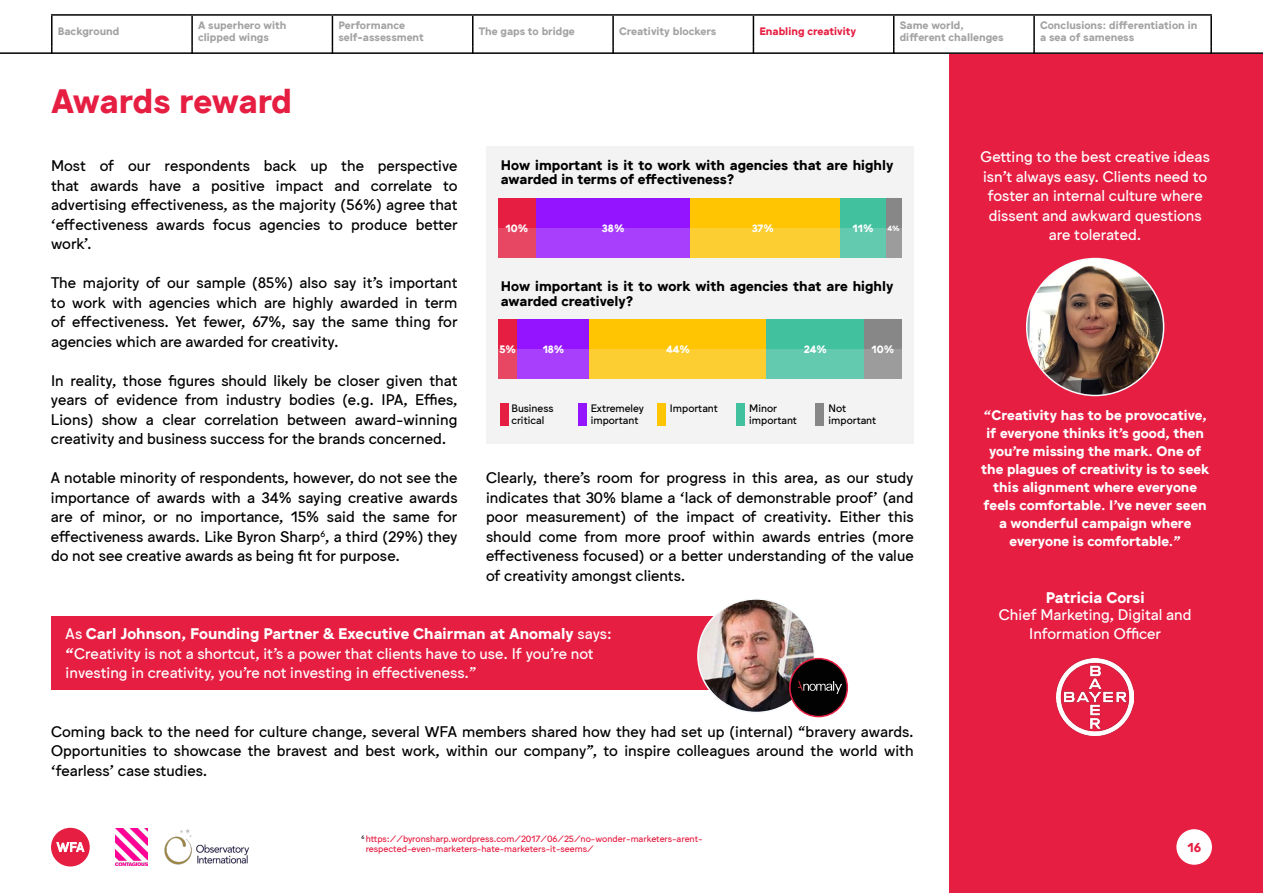
<style>
.page{position:relative;width:1263px;height:893px;background:#fff}
.page>*{position:absolute;margin:0;border:0;box-sizing:border-box;transform-origin:0 0}
.t1{font:700 33px "Jungka";letter-spacing:-.01em;color:#e61e42}
.t2{font:15px/19.5px "Jungka";color:#000;text-align:justify}
.t3{font:15px/19.5px "Jungka";color:#fff;text-align:center}
.t4{font:700 15px "Jungka";color:#fff}
.t5{font:700 13.5px/18px "Jungka";color:#fff;text-align:center}
.t6{font:700 13.5px/14.9px "Jungka";color:#000}
.t7{font:700 12.75px "Jungka";color:#e61e42}
.t8{font:700 10.5px/11.6px "Jungka";color:#a3a3a4}
.t9{font:10.5px/12px "Jungka";color:#000}
.t10{font:700 10.5px "Jungka";letter-spacing:-.01em;color:#fff}
.t11{font:700 10.5px "Jungka";color:#e61e42}
.t12{font:9px/9.9px "Jungka";color:#e61e42}
.t13{font:700 7.5px "Jungka";color:#fff}
.s1{font-weight:700}
</style>
<div class="page">
<hr style="left:51px;top:16px;width:2px;height:31px;background:#000">
<hr style="left:51px;top:14px;width:141px;height:2px;background:#000">
<hr style="left:192px;top:14px;width:140px;height:2px;background:#000">
<hr style="left:332px;top:14px;width:141px;height:2px;background:#000">
<hr style="left:473px;top:14px;width:140px;height:2px;background:#000">
<hr style="left:613px;top:14px;width:140px;height:2px;background:#000">
<hr style="left:753px;top:14px;width:141px;height:2px;background:#000">
<hr style="left:894px;top:14px;width:140px;height:2px;background:#000">
<hr style="left:1034px;top:14px;width:178px;height:2px;background:#000">
<hr style="left:191px;top:16px;width:2px;height:31px;background:#000">
<hr style="left:332px;top:16px;width:1px;height:31px;background:#000">
<hr style="left:472px;top:16px;width:1px;height:31px;background:#000">
<hr style="left:612px;top:16px;width:2px;height:31px;background:#000">
<hr style="left:753px;top:16px;width:1px;height:31px;background:#000">
<hr style="left:893px;top:16px;width:1px;height:31px;background:#000">
<hr style="left:1033px;top:16px;width:2px;height:31px;background:#000">
<hr style="left:1210px;top:16px;width:2px;height:31px;background:#000">
<hr style="left:0;top:52px;width:1263px;height:2px;background:#000">
<div style="left:949px;top:54px;width:314px;height:839px;background:#e61e42"></div>
<img style="left:1027px;top:259px;width:137px;height:136px;border-radius:68px">
<div style="left:486px;top:147px;width:428px;height:297px;background:#f3f3f3"></div>
<div style="left:51px;top:616px;width:727px;height:73px;background:#e61e42"></div>
<img style="left:698px;top:601px;width:114px;height:111px">
<div style="left:790px;top:659px;width:57px;height:58px;background:#020203;border-radius:50%"></div>
<img style="left:798px;top:681px;width:43px;height:13px">
<div style="left:789px;top:658px;width:59px;height:59px;border:2px solid #e61e42;border-radius:50%"></div>
<div style="left:498px;top:198px;width:38px;height:60px;background:#e61e42"></div>
<div style="left:498px;top:319px;width:20px;height:60px;background:#e61e42"></div>
<div style="left:500px;top:403px;width:8px;height:23px;background:#e61e42"></div>
<div style="left:579px;top:403px;width:8px;height:23px;background:#9514ff"></div>
<div style="left:657px;top:403px;width:8px;height:23px;background:#ffc502"></div>
<div style="left:737px;top:403px;width:8px;height:23px;background:#42c19f"></div>
<div style="left:816px;top:403px;width:8px;height:23px;background:#878787"></div>
<div style="left:536px;top:198px;width:154px;height:60px;background:#9514ff"></div>
<div style="left:518px;top:319px;width:72px;height:60px;background:#9514ff"></div>
<div style="left:690px;top:198px;width:150px;height:60px;background:#ffc502"></div>
<div style="left:590px;top:319px;width:176px;height:60px;background:#ffc502"></div>
<div style="left:885px;top:198px;width:17px;height:60px;background:#878787"></div>
<div style="left:864px;top:319px;width:38px;height:60px;background:#878787"></div>
<div style="left:840px;top:198px;width:45px;height:60px;background:#42c19f"></div>
<div style="left:766px;top:319px;width:98px;height:60px;background:#42c19f"></div>
<svg style="left:498px;top:349px;width:404px;height:30px;background:#bea880"></svg>
<svg style="left:498px;top:228px;width:404px;height:30px;background:#c48895"></svg>
<img style="left:1057px;top:659px;width:76px;height:76px">
<img style="left:115px;top:828px;width:33px;height:38px">
<div style="left:1176px;top:829px;width:36px;height:36px;background:#fff;border-radius:50%"></div>
<div style="left:51px;top:828px;width:39px;height:38px;background:#e61e42;border-radius:50%"></div>
<svg style="left:56px;top:842px;width:28px;height:10px"></svg>
<img style="left:164px;top:829px;width:85px;height:36px">
<p class="t8" style="left:58px;top:25px;width:63px">Background</p>
<p class="t8" style="left:198px;top:20px;width:90px">A superhero with clipped wings</p>
<p class="t8" style="left:338px;top:20px;width:87px">Performance self-assessment</p>
<p class="t8" style="left:479px;top:25px;width:98px">The gaps to bridge</p>
<p class="t8" style="left:619px;top:25px;width:99px">Creativity blockers</p>
<p class="t11" style="left:759px;top:25px;width:98px">Enabling creativity</p>
<p class="t8" style="left:900px;top:20px;width:105px">Same world, different challenges</p>
<p class="t8" style="left:1040px;top:20px;width:159px">Conclusions: differentiation in a sea of sameness</p>
<h1 class="t1" style="left:51px;top:82px;width:243px">Awards reward</h1>
<p class="t2" style="left:51px;top:156px;width:408px">Most of our respondents back up the perspective that awards have a positive impact and correlate to advertising effectiveness, as the majority (56%) agree that ‘effectiveness awards focus agencies to produce better work’.</p>
<p class="t2" style="left:51px;top:273px;width:408px">The majority of our sample (85%) also say it’s important to work with agencies which are highly awarded in term of effectiveness. Yet fewer, 67%, say the same thing for agencies which are awarded for creativity.</p>
<p class="t2" style="left:51px;top:371px;width:408px">In reality, those figures should likely be closer given that years of evidence from industry bodies (e.g. IPA, Effies, Lions) show a clear correlation between award-winning creativity and business success for the brands concerned.</p>
<p class="t2" style="left:51px;top:468px;width:408px">A notable minority of respondents, however, do not see the importance of awards with a 34% saying creative awards are of minor, or no importance, 15% said the same for effectiveness awards. Like Byron Sharp<sup>6</sup>, a third (29%) they do not see creative awards as being fit for purpose.</p>
<p class="t6" style="left:501px;top:157px;width:394px">How important is it to work with agencies that are highly awarded in terms of effectiveness?</p>
<p class="t10" style="left:506px;top:222px;width:24px">10%</p>
<p class="t10" style="left:602px;top:222px;width:24px">38%</p>
<p class="t10" style="left:752px;top:222px;width:24px">37%</p>
<p class="t10" style="left:852px;top:222px;width:23px">11%</p>
<p class="t13" style="left:887px;top:224px;width:14px">4%</p>
<p class="t6" style="left:501px;top:279px;width:394px">How important is it to work with agencies that are highly awarded creatively?</p>
<p class="t10" style="left:500px;top:343px;width:18px">5%</p>
<p class="t10" style="left:543px;top:343px;width:23px">18%</p>
<p class="t10" style="left:666px;top:343px;width:25px">44%</p>
<p class="t10" style="left:804px;top:343px;width:24px">24%</p>
<p class="t10" style="left:872px;top:343px;width:24px">10%</p>
<p class="t9" style="left:511px;top:403px;width:44px">Business critical</p>
<p class="t9" style="left:591px;top:403px;width:55px">Extremeley important</p>
<p class="t9" style="left:670px;top:403px;width:49px">Important</p>
<p class="t9" style="left:749px;top:403px;width:49px">Minor important</p>
<p class="t9" style="left:828px;top:403px;width:49px">Not important</p>
<p class="t2" style="left:486px;top:468px;width:429px">Clearly, there’s room for progress in this area, as our study indicates that 30% blame a ‘lack of demonstrable proof’ (and poor measurement) of the impact of creativity. Either this should come from more proof within awards entries (more effectiveness focused) or a better understanding of the value of creativity amongst clients.</p>
<p class="t3" style="left:66px;top:624px;width:548px;text-align:left">As <span class="s1">Carl Johnson, Founding Partner &amp; Executive Chairman at Anomaly</span> says: <span class="s1">“</span>Creativity is not a shortcut, it’s a power that clients have to use. If you’re not investing in creativity, you’re not investing in effectiveness."</p>
<p class="t2" style="left:51px;top:722px;width:864px">Coming back to the need for culture change, several WFA members shared how they had set up (internal) “bravery awards.<br>Opportunities to showcase the bravest and best work, within our company”, to inspire colleagues around the world with ‘fearless’ case studies.</p>
<p class="t12" style="left:366px;top:834px;width:338px;text-indent:-4px"><sup>6</sup> https://byronsharp.wordpress.com/2017/06/25/no-wonder-marketers-arent&shy;respected-even-marketers-hate-marketers-it-seems/</p>
<p class="t3" style="left:980px;top:147px;width:231px">Getting to the best creative ideas isn’t always easy. Clients need to foster an internal culture where dissent and awkward questions are tolerated.</p>
<p class="t5" style="left:981px;top:407px;width:229px">“Creativity has to be provocative, if everyone thinks it's good, then you're missing the mark. One of the plagues of creativity is to seek this alignment where everyone feels comfortable. I've never seen a wonderful campaign where everyone is comfortable."</p>
<p class="t4" style="left:1046px;top:589px;width:101px">Patricia Corsi</p>
<p class="t3" style="left:999px;top:605px;width:194px">Chief Marketing, Digital and<br>Information Officer</p>
<p class="t7" style="left:1187px;top:840px;width:15px">16</p>
</div>
